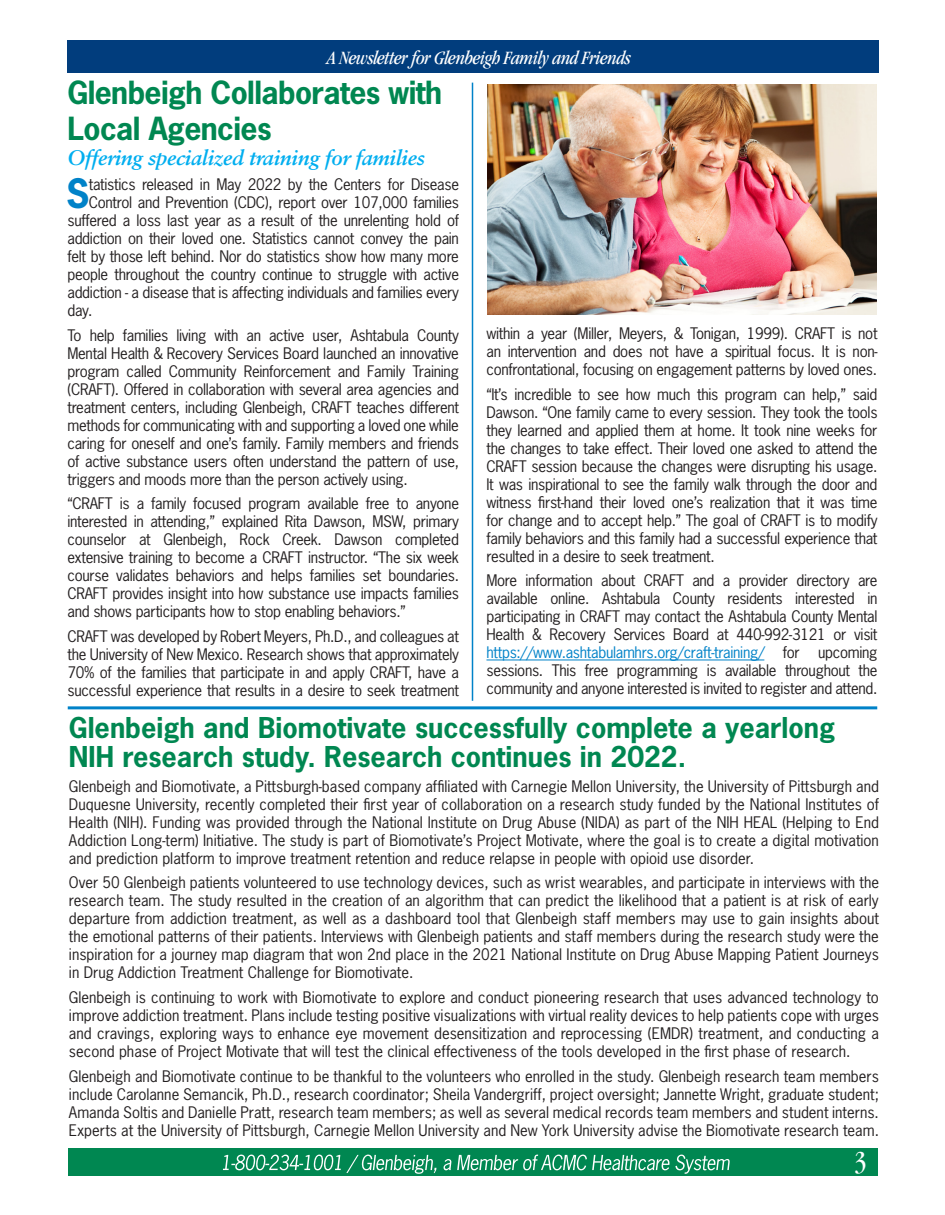
<style>
.page{position:relative;width:945px;height:1215px;background:#fff}
.page>*{position:absolute;margin:0;border:0;box-sizing:border-box;transform-origin:0 0}
.t1{font:700 38.1px "News Gothic Std";color:#0082c8}
.t2{font:700 30px/36px "News Gothic Std";letter-spacing:-.02em;color:#008751}
.t3{font:condensed 30px "Garamond";color:#fff;scale:.95 1}
.t4{font:700 27px/28.5px "News Gothic Std";color:#008751}
.t5{font:italic 700 21px "Sabon LT Std";letter-spacing:-.02em;color:#00aeef}
.t6{font:italic condensed 19.5px "Garamond";letter-spacing:-.025em;color:#fff}
.t7{font:15px/18px "News Gothic Std";letter-spacing:-.02em;color:#231f20;text-align:justify}
.s1{color:#0082c8}
</style>
<div class="page">
<div style="left:68px;top:1148px;width:810px;height:28px;background:#008751"></div>
<div style="left:68px;top:40px;width:811px;height:33px;background:#013d7d"></div>
<hr style="left:472px;top:83px;width:1px;height:618px;background:#0082c8">
<svg style="left:223px;top:1155px;width:507px;height:19px"></svg>
<hr style="left:486px;top:660px;width:278px;height:1px;background:#0082c8">
<img style="left:488px;top:85px;width:389px;height:229px">
<hr style="left:68px;top:706px;width:809px;height:3px;background:#0082c8">
<h3 class="t6" style="left:328px;top:47px;width:305px">A Newsletter for Glenbeigh Family and Friends</h3>
<h2 class="t2" style="left:68px;top:74px;width:376px">Glenbeigh Collaborates with<br>Local Agencies</h2>
<h3 class="t5" style="left:68px;top:145px;width:359px">Offering specialized training for families</h3>
<h1 class="t1" style="left:66px;top:168px;width:25px">S</h1>
<p class="t7" style="left:89px;top:175px;width:372px">tatistics released in May 2022 by the Centers for Disease</p>
<p class="t7" style="left:89px;top:193px;width:372px">Control and Prevention (CDC), report over 107,000 families</p>
<p class="t7" style="left:67px;top:211px;width:393px">suffered a loss last year as a result of the unrelenting hold of</p>
<p class="t7" style="left:67px;top:229px;width:393px">addiction on their loved one. Statistics cannot convey the pain</p>
<p class="t7" style="left:67px;top:247px;width:393px">felt by those left behind. Nor do statistics show how many more</p>
<p class="t7" style="left:67px;top:265px;width:393px">people throughout the country continue to struggle with active</p>
<p class="t7" style="left:67px;top:283px;width:393px">addiction - a disease that is affecting individuals and families every</p>
<p class="t7" style="left:67px;top:301px;width:26px">day.</p>
<p class="t7" style="left:67px;top:326px;width:393px">To help families living with an active user, Ashtabula County Mental Health &amp; Recovery Services Board launched an innovative program called Community Reinforcement and Family Training (CRAFT). Offered in collaboration with several area agencies and treatment centers, including Glenbeigh, CRAFT teaches different methods for communicating with and supporting a loved one while caring for oneself and one’s family. Family members and friends of active substance users often understand the pattern of use, triggers and moods more than the person actively using.</p>
<p class="t7" style="left:67px;top:495px;width:393px">“CRAFT is a family focused program available free to anyone interested in attending,” explained Rita Dawson, MSW, primary counselor at Glenbeigh, Rock Creek. Dawson completed extensive training to become a CRAFT instructor. “The six week course validates behaviors and helps families set boundaries.<br>CRAFT provides insight into how substance use impacts families and shows participants how to stop enabling behaviors.”</p>
<p class="t7" style="left:67px;top:627px;width:393px">CRAFT was developed by Robert Meyers, Ph.D., and colleagues at the University of New Mexico. Research shows that approximately 70% of the families that participate in and apply CRAFT, have a successful experience that results in a desire to seek treatment</p>
<p class="t7" style="left:486px;top:324px;width:393px">within a year (Miller, Meyers, &amp; Tonigan, 1999). CRAFT is not an intervention and does not have a spiritual focus. It is non&shy;confrontational, focusing on engagement patterns by loved ones.</p>
<p class="t7" style="left:486px;top:385px;width:393px">“It’s incredible to see how much this program can help,” said Dawson. “One family came to every session. They took the tools they learned and applied them at home. It took nine weeks for the changes to take effect. Their loved one asked to attend the CRAFT session because the changes were disrupting his usage.<br>It was inspirational to see the family walk through the door and witness first-hand their loved one’s realization that it was time for change and to accept help.” The goal of CRAFT is to modify family behaviors and this family had a successful experience that resulted in a desire to seek treatment.</p>
<p class="t7" style="left:486px;top:572px;width:393px">More information about CRAFT and a provider directory are available online. Ashtabula County residents interested in participating in CRAFT may contact the Ashtabula County Mental Health &amp; Recovery Services Board at 440-992-3121 or visit <span class="s1">https://www.ashtabulamhrs.org/craft-training/</span> for upcoming sessions. This free programming is available throughout the community and anyone interested is invited to register and attend.</p>
<h3 class="t4" style="left:69px;top:713px;width:768px">Glenbeigh and Biomotivate successfully complete a yearlong<br>NIH research study. Research continues in 2022.</h3>
<p class="t7" style="left:69px;top:777px;width:812px">Glenbeigh and Biomotivate, a Pittsburgh-based company affiliated with Carnegie Mellon University, the University of Pittsburgh and Duquesne University, recently completed their first year of collaboration on a research study funded by the National Institutes of Health (NIH). Funding was provided through the National Institute on Drug Abuse (NIDA) as part of the NIH HEAL (Helping to End Addiction Long-term) Initiative. The study is part of Biomotivate’s Project Motivate, where the goal is to create a digital motivation and prediction platform to improve treatment retention and reduce relapse in people with opioid use disorder.</p>
<p class="t7" style="left:69px;top:874px;width:812px">Over 50 Glenbeigh patients volunteered to use technology devices, such as wrist wearables, and participate in interviews with the research team. The study resulted in the creation of an algorithm that can predict the likelihood that a patient is at risk of early departure from addiction treatment, as well as a dashboard tool that Glenbeigh staff members may use to gain insights about the emotional patterns of their patients. Interviews with Glenbeigh patients and staff members during the research study were the inspiration for a journey map diagram that won 2nd place in the 2021 National Institute on Drug Abuse Mapping Patient Journeys in Drug Addiction Treatment Challenge for Biomotivate.</p>
<p class="t7" style="left:69px;top:988px;width:812px">Glenbeigh is continuing to work with Biomotivate to explore and conduct pioneering research that uses advanced technology to improve addiction treatment. Plans include testing positive visualizations with virtual reality devices to help patients cope with urges and cravings, exploring ways to enhance eye movement desensitization and reprocessing (EMDR) treatment, and conducting a second phase of Project Motivate that will test the clinical effectiveness of the tools developed in the first phase of research.</p>
<p class="t7" style="left:69px;top:1067px;width:812px">Glenbeigh and Biomotivate continue to be thankful to the volunteers who enrolled in the study. Glenbeigh research team members include Carolanne Semancik, Ph.D., research coordinator; Sheila Vandergriff, project oversight; Jannette Wright, graduate student; Amanda Soltis and Danielle Pratt, research team members; as well as several medical records team members and student interns.<br>Experts at the University of Pittsburgh, Carnegie Mellon University and New York University advise the Biomotivate research team.</p>
<h2 class="t3" style="left:854px;top:1145px;width:15px">3</h2>
</div>
